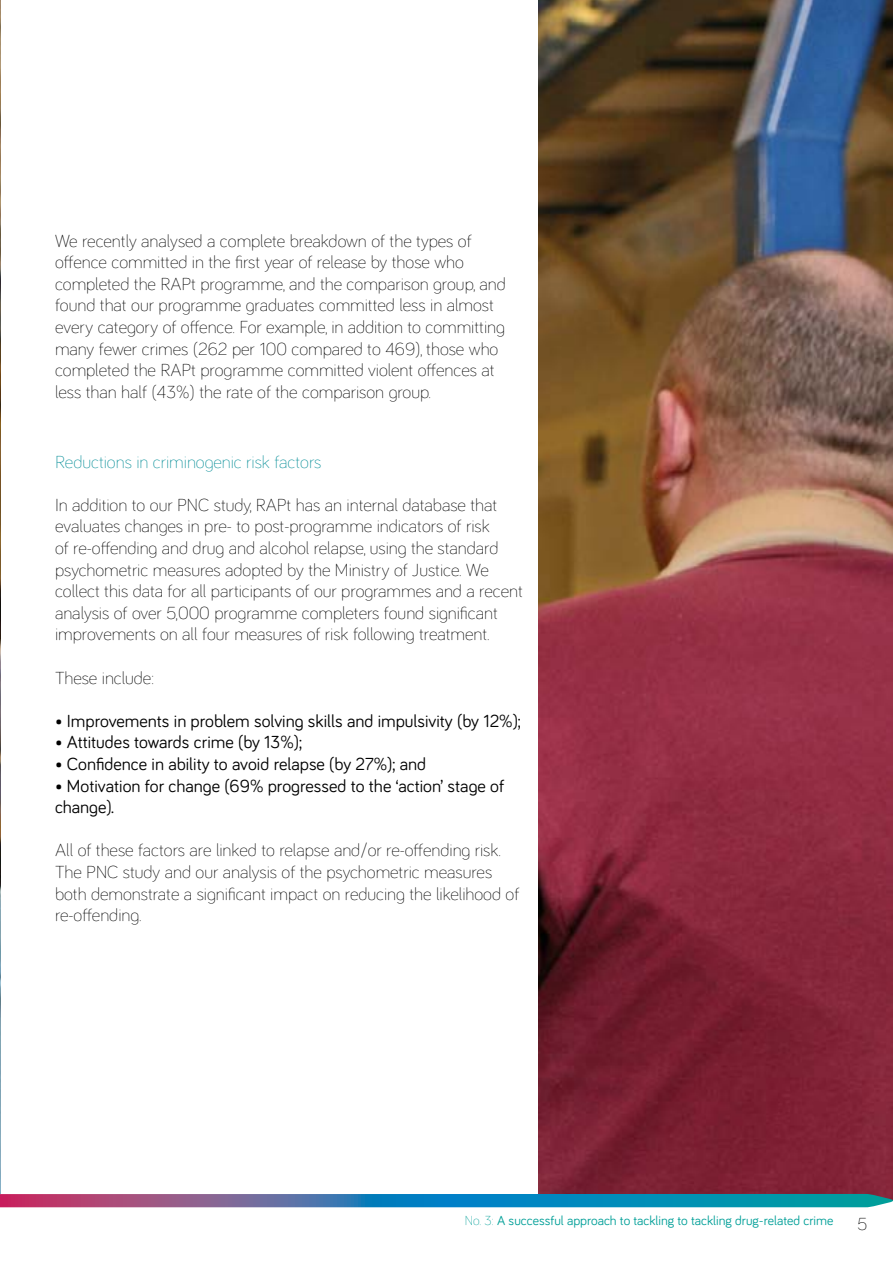
<style>
.page{position:relative;width:893px;height:1263px;background:#fff}
.page>*{position:absolute;margin:0;border:0;box-sizing:border-box;transform-origin:0 0}
.t1{font:300 18px/21.6px "Bariol";color:#000}
.t2{font:18px/21.6px "Bariol";color:#000}
.t3{font:300 18px "Bariol";color:#008c96}
.t4{font:13.5px "Bariol";color:#009f98}
.s1{font-weight:300}
</style>
<div class="page">
<img style="left:0;top:0;width:1px;height:1194px">
<img style="left:539px;top:0;width:354px;height:1194px">
<svg style="left:0;top:1194px;width:893px;height:13px;background:#3a77a4"></svg>
<p class="t1" style="left:55px;top:229px;width:452px">We recently analysed a complete breakdown of the types of offence committed in the first year of release by those who completed the RAPt programme, and the comparison group, and found that our programme graduates committed less in almost every category of offence. For example, in addition to committing many fewer crimes (262 per 100 compared to 469), those who completed the RAPt programme committed violent offences at less than half (43%) the rate of the comparison group.</p>
<p class="t3" style="left:55px;top:449px;width:268px">Reductions in criminogenic risk factors</p>
<p class="t1" style="left:55px;top:493px;width:469px">In addition to our PNC study, RAPt has an internal database that evaluates changes in pre- to post-programme indicators of risk<br>of re-offending and drug and alcohol relapse, using the standard psychometric measures adopted by the Ministry of Justice. We collect this data for all participants of our programmes and a recent analysis of over 5,000 programme completers found significant improvements on all four measures of risk following treatment.</p>
<p class="t1" style="left:55px;top:666px;width:100px">These include:</p>
<p class="t2" style="left:55px;top:709px;width:467px">• Improvements in problem solving skills and impulsivity (by 12%);</p>
<p class="t2" style="left:55px;top:731px;width:248px">• Attitudes towards crime (by 13%);</p>
<p class="t2" style="left:55px;top:752px;width:373px">• Confidence in ability to avoid relapse (by 27%); and</p>
<p class="t2" style="left:55px;top:774px;width:451px">• Motivation for change (69% progressed to the ‘action’ stage of change).</p>
<p class="t1" style="left:55px;top:838px;width:466px">All of these factors are linked to relapse and/or re-offending risk.<br>The PNC study and our analysis of the psychometric measures both demonstrate a significant impact on reducing the likelihood of re-offending.</p>
<p class="t4" style="left:465px;top:1211px;width:370px"><span class="s1">No. 3:</span> A successful approach to tackling to tackling drug-related crime</p>
<p class="t1" style="left:857px;top:1212px;width:11px">5</p>
</div>
